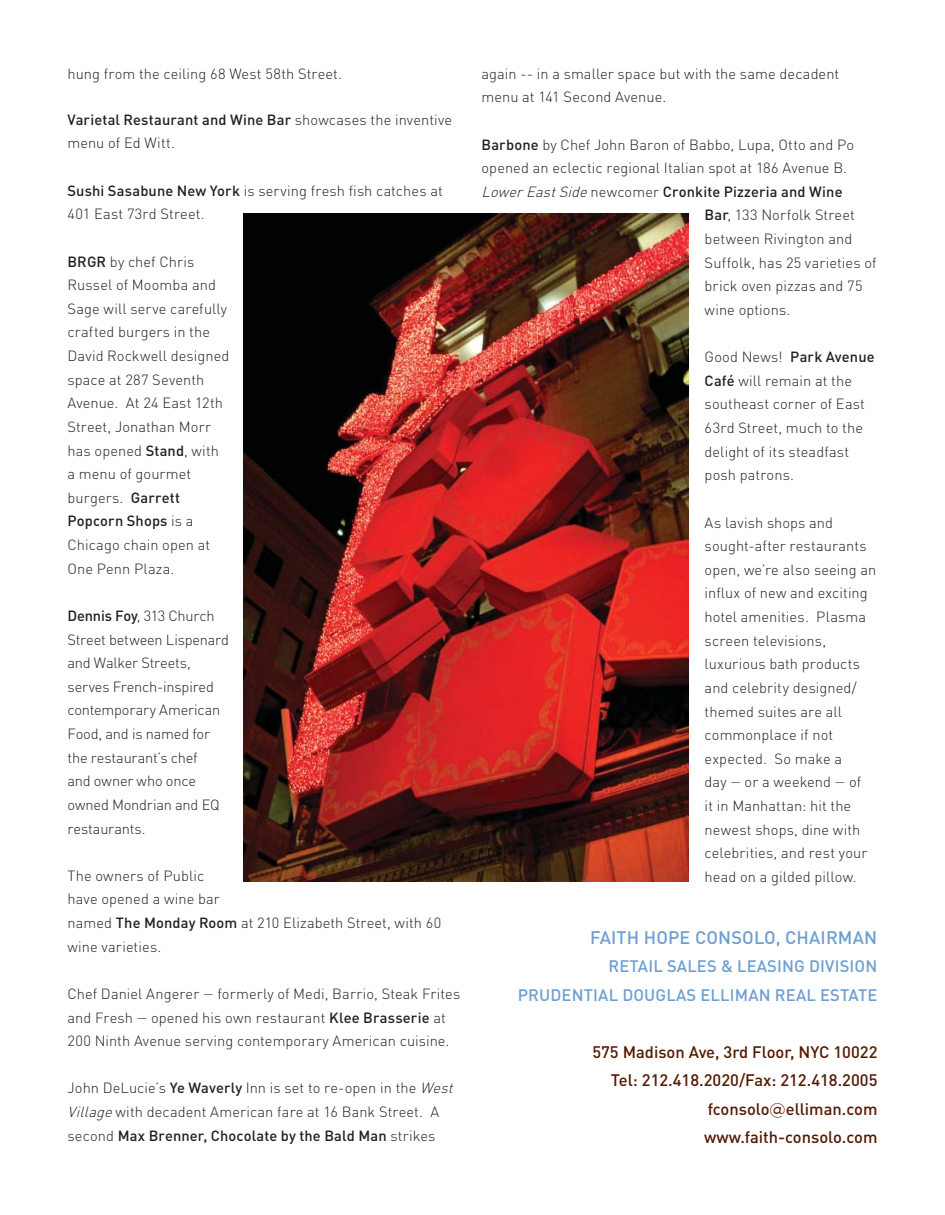
<style>
.page{position:relative;width:945px;height:1215px;background:#fff}
.page>*{position:absolute;margin:0;border:0;box-sizing:border-box;transform-origin:0 0}
.t1{font:500 18px "DIN Pro";letter-spacing:.01em;color:#6e9fd1}
.t2{font:500 16.5px/28.5px "DIN Pro";color:#541900;text-align:right}
.t3{font:500 16.5px/28.5px "DIN Pro";letter-spacing:.01em;color:#6e9fd1;text-align:right}
.t4{font:300 14.7px/23.7px "DIN Pro";letter-spacing:.005em;color:#231f20}
.t5{font:300 14.7px/23.7px "DIN Pro";letter-spacing:-.015em;color:#231f20}
.t6{font:500 14.7px "DIN Pro";letter-spacing:.01em;color:#231f20}
.s1{font-weight:500}
.s2{font-size:12px}
.s3{font-style:italic}
.s4{font-weight:300;font-style:italic}
.s5{font-weight:300}
.s6{font-family:"Gotham";font-weight:400}
</style>
<div class="page">
<img style="left:243px;top:214px;width:445px;height:667px">
<p class="t4" style="left:68px;top:63px;width:276px">hung from the ceiling 68 West 58th Street.</p>
<p class="t4" style="left:68px;top:109px;width:386px"><span class="s1">Varietal Restaurant and Wine Bar</span> showcases the inventive menu of Ed Witt.</p>
<p class="t4" style="left:68px;top:180px;width:377px"><span class="s1">Sushi Sasabune New York</span> is serving fresh fish catches at<br>401 East 73rd Street.</p>
<p class="t4" style="left:68px;top:251px;width:163px"><span class="s1">BRGR</span> by chef Chris<br>Russel of Moomba and<br>Sage will serve carefully crafted burgers in the<br>David Rockwell designed space at 287 Seventh<br>Avenue. At 24 East 12th<br>Street, Jonathan Morr has opened <span class="s1">Stand</span>, with a menu of gourmet burgers. <span class="s1">Garrett<br>Popcorn Shops</span> is a<br>Chicago chain open at<br>One Penn Plaza.</p>
<p class="t5" style="left:68px;top:606px;width:163px"><span class="s1">Dennis Foy</span>, 313 Church<br>Street between Lispenard and Walker Streets, serves French-inspired contemporary American<br>Food, and is named for the restaurant’s chef<br>and owner who once owned Mondrian and EQ restaurants.</p>
<p class="t4" style="left:68px;top:865px;width:375px">The owners of Public<br>have opened a wine bar<br>named <span class="s1">The Monday Room</span> at 210 Elizabeth Street, with 60 wine varieties.</p>
<p class="t4" style="left:67px;top:984px;width:394px">Chef Daniel Angerer <span class="s2">—</span> formerly of Medi, Barrio, Steak Frites and Fresh <span class="s2">—</span> opened his own restaurant <span class="s1">Klee Brasserie</span> at<br>200 Ninth Avenue serving contemporary American cuisine.</p>
<p class="t4" style="left:67px;top:1078px;width:390px">John DeLucie’s <span class="s1">Ye Waverly</span> Inn is set to re-open in the <span class="s3">West<br>Village</span> with decadent American fare at 16 Bank Street. A second <span class="s1">Max Brenner, Chocolate by the Bald Man</span> strikes</p>
<p class="t4" style="left:482px;top:63px;width:359px">again -- in a smaller space but with the same decadent menu at 141 Second Avenue.</p>
<p class="t4" style="left:482px;top:134px;width:374px"><span class="s1">Barbone</span> by Chef John Baron of Babbo, Lupa, Otto and Po</p>
<p class="t4" style="left:482px;top:158px;width:367px">opened an eclectic regional Italian spot at 186 Avenue B.</p>
<p class="t6" style="left:482px;top:186px;width:363px"><span class="s4">LowerEastSide</span> <span class="s5">newcomer</span> Cronkite Pizzeria and Wine</p>
<p class="t4" style="left:705px;top:205px;width:152px"><span class="s1">Bar</span>, 133 Norfolk Street</p>
<p class="t4" style="left:705px;top:229px;width:149px">between Rivington and</p>
<p class="t4" style="left:705px;top:252px;width:173px">Suffolk, has 25 varieties of</p>
<p class="t4" style="left:705px;top:276px;width:159px">brick oven pizzas and 75</p>
<p class="t4" style="left:705px;top:300px;width:87px">wine options.</p>
<p class="t4" style="left:705px;top:347px;width:172px">Good News! <span class="s1">Park Avenue<br>Café</span> will remain at the southeast corner of East<br>63rd Street, much to the delight of its steadfast posh patrons.</p>
<p class="t4" style="left:705px;top:512px;width:173px">As lavish shops and sought-after restaurants open, we’re also seeing an influx of new and exciting hotel amenities. Plasma screen televisions, luxurious bath products and celebrity designed/ themed suites are all commonplace if not expected. So make a<br>day <span class="s2">—</span> or a weekend <span class="s2">—</span> of<br>it in Manhattan: hit the newest shops, dine with celebrities, and rest your head on a gilded pillow.</p>
<p class="t1" style="left:590px;top:931px;width:289px">FAITH HOPE CONSOLO, CHAIRMAN</p>
<p class="t3" style="left:518px;top:954px;width:361px">RETAIL SALES &amp; LEASING DIVISION<br>PRUDENTIAL DOUGLAS ELLIMAN REAL ESTATE</p>
<p class="t2" style="left:592px;top:1039px;width:287px">575 Madison Ave, 3rd Floor, NYC 10022<br>Tel: 212.418.2020/Fax: 212.418.2005 fconsolo<span class="s6">@</span>elliman.com www.faith-consolo.com</p>
</div>
